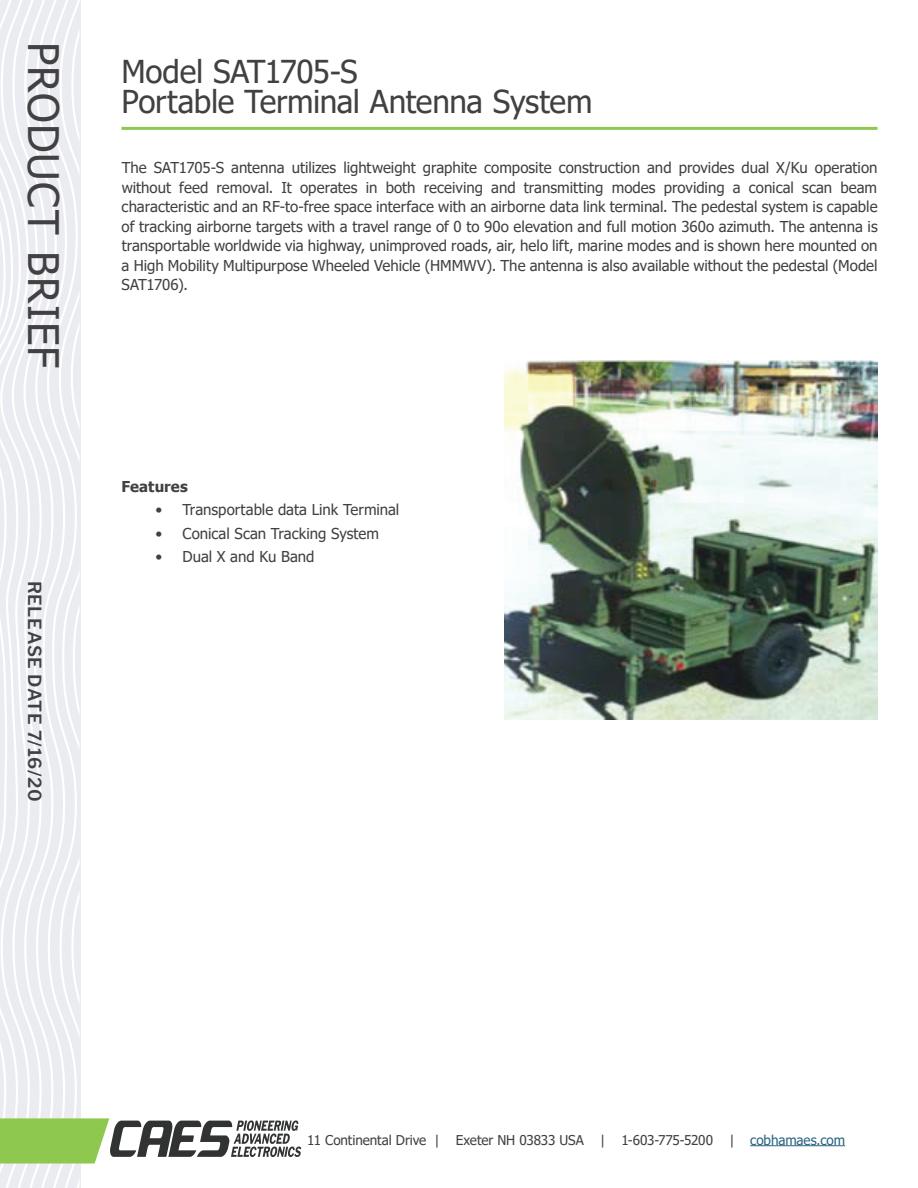
<style>
.page{position:relative;width:918px;height:1188px;background:#fff}
.page>*{position:absolute;margin:0;border:0;box-sizing:border-box;transform-origin:0 0}
.t1{font:42px "Tahoma";letter-spacing:.03em;color:#414042}
.t2{font:31.5px/30.8px "Tahoma";letter-spacing:-.01em;color:#414042}
.t3{font:600 18px "Libre Franklin";letter-spacing:.035em;color:#414042}
.t4{font:15px/19.5px "Tahoma";color:#414042;text-align:justify}
.t5{font:700 15px "Tahoma";letter-spacing:.01em;color:#414042}
.t6{font:13.5px "Tahoma";letter-spacing:-.005em;color:#414042}
.s1{color:#2a6480}
</style>
<div class="page">
<hr style="left:750px;top:1145px;width:95px;height:1px;background:#2a6480">
<svg style="left:0;top:0;width:109px;height:1188px"></svg>
<hr style="left:122px;top:127px;width:756px;height:3px;background:#8fc84e">
<img style="left:504px;top:360px;width:373px;height:360px">
<img style="left:109px;top:1118px;width:193px;height:39px">
<h1 class="t1" style="left:72px;top:42px;width:327px;rotate:90deg">PRODUCT BRIEF</h1>
<p class="t3" style="left:45px;top:580px;width:222px;rotate:90deg">RELEASE DATE 7/16/20</p>
<h2 class="t2" style="left:122px;top:58px;width:473px">Model SAT1705-S<br>Portable Terminal Antenna System</h2>
<p class="t4" style="left:122px;top:159px;width:758px">The SAT1705-S antenna utilizes lightweight graphite composite construction and provides dual X/Ku operation without feed removal. It operates in both receiving and transmitting modes providing a conical scan beam characteristic and an RF-to-free space interface with an airborne data link terminal. The pedestal system is capable of tracking airborne targets with a travel range of 0 to 90o elevation and full motion 360o azimuth. The antenna is transportable worldwide via highway, unimproved roads, air, helo lift, marine modes and is shown here mounted on a High Mobility Multipurpose Wheeled Vehicle (HMMWV). The antenna is also available without the pedestal (Model SAT1706).</p>
<p class="t5" style="left:122px;top:476px;width:68px">Features</p>
<p class="t4" style="left:155px;top:501px;width:245px">• Transportable data Link Terminal</p>
<p class="t4" style="left:156px;top:524px;width:225px">• Conical Scan Tracking System</p>
<p class="t4" style="left:156px;top:548px;width:161px">• Dual X and Ku Band</p>
<p class="t6" style="left:307px;top:1131px;width:539px">11 Continental Drive | Exeter NH 03833 USA | 1-603-775-5200 | <span class="s1">cobhamaes.com</span></p>
</div>
